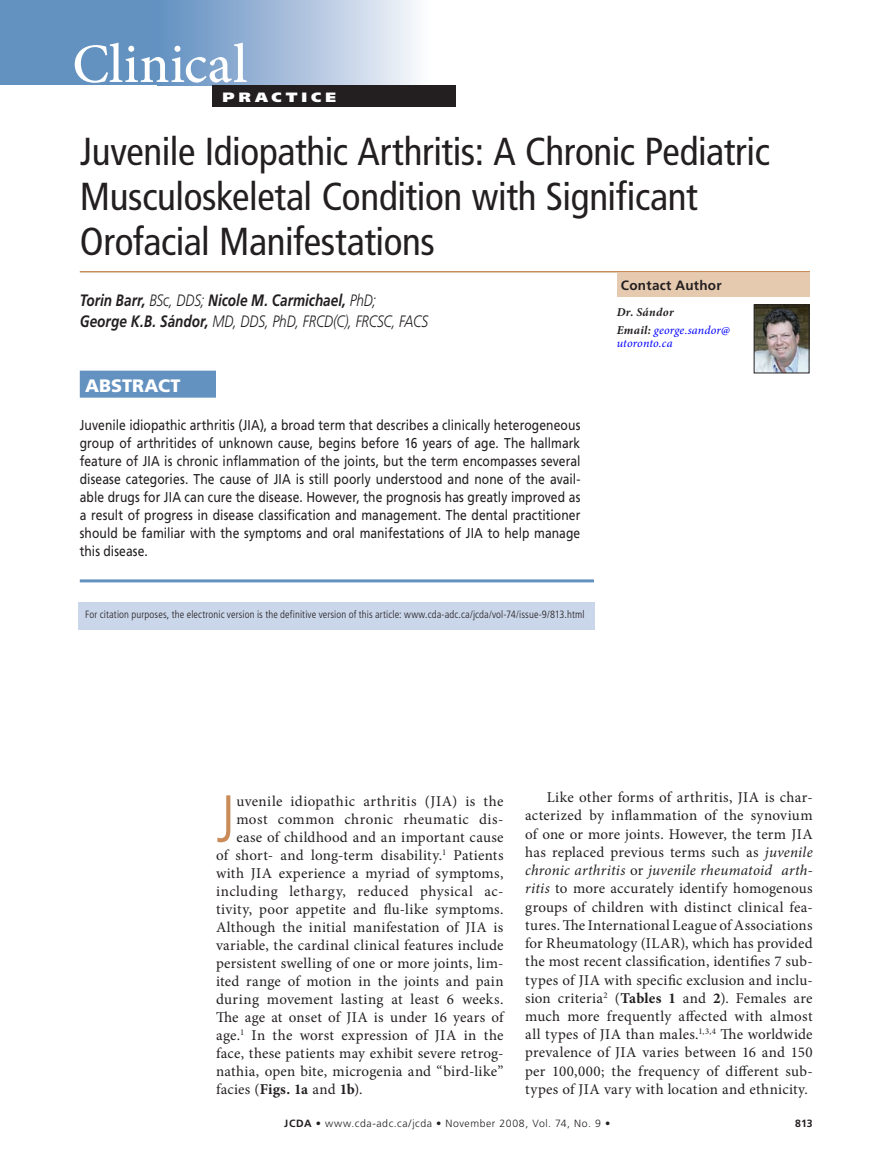
<style>
.page{position:relative;width:891px;height:1175px;background:#fff}
.page>*{position:absolute;margin:0;border:0;box-sizing:border-box;transform-origin:0 0}
.t1{font:300 condensed 66.6px "Frutiger LT Std";color:#c98c58}
.t2{font:500 55.5px "Minion Pro";letter-spacing:.005em;color:#fff}
.t3{font:condensed 39px/45px "Frutiger LT Std";letter-spacing:-.01em;color:#231f20}
.t4{font:900 18px "Frutiger LT Std";color:#fff}
.t5{font:italic 700 16.5px/21.6px "Frutiger LT Std";letter-spacing:.005em;color:#231f20;scale:.82 1}
.t6{font:15px/18.3px "Minion Pro";letter-spacing:.02em;color:#231f20;text-align:justify}
.t7{font:14.25px/18px "Frutiger LT Std";letter-spacing:.005em;color:#231f20;text-align:justify;scale:.85 1}
.t8{font:700 13.5px "Frutiger LT Std";letter-spacing:.02em;color:#231f20}
.t9{font:900 13.5px "Frutiger LT Std";letter-spacing:.26em;color:#fff;scale:1.15 1}
.t10{font:italic 700 12px/17.9px "Minion Pro";letter-spacing:.03em;color:#231f20}
.t11{font:italic 12px "Minion Pro";letter-spacing:.01em;color:#00f}
.t12{font:300 condensed 10.5px "Frutiger LT Std";letter-spacing:.01em;color:#231f20}
.t13{font:300 10.5px "Frutiger LT Std";letter-spacing:.055em;color:#231f20}
.t14{font:700 10.5px "Frutiger LT Std";color:#231f20}
.s1{font-weight:300}
.s2{font-weight:400;color:#00f}
.s3{font-weight:700}
.s4{font-style:italic}
</style>
<div class="page">
<div style="left:0;top:0;width:397px;height:85px;background:#6392c1"></div>
<div style="left:158px;top:0;width:274px;height:85px;background:linear-gradient(to right,#5f8dc0,#faf9fc)"></div>
<div style="left:212px;top:85px;width:244px;height:21px;background:#231f20"></div>
<hr style="left:80px;top:271px;width:730px;height:1px;background:#c98c58">
<div style="left:80px;top:370px;width:136px;height:27px;background:#6392c1"></div>
<hr style="left:80px;top:579px;width:514px;height:3px;background:#6392c1">
<div style="left:78px;top:602px;width:517px;height:27px;background:#cad6ea"></div>
<div style="left:617px;top:273px;width:193px;height:23px;background:#e6caaf"></div>
<img style="left:756px;top:306px;width:51px;height:65px">
<div style="left:754px;top:304px;width:55px;height:69px;border:1px solid #231f20"></div>
<h2 class="t2" style="left:72px;top:31px;width:177px">Clinical</h2>
<p class="t9" style="left:222px;top:89px;width:99px">PRACTICE</p>
<h3 class="t3" style="left:80px;top:129px;width:692px">Juvenile Idiopathic Arthritis: A Chronic Pediatric<br>Musculoskeletal Condition with Significant<br>Orofacial Manifestations</h3>
<p class="t5" style="left:80px;top:289px;width:426px">Torin Barr, <span class="s1">BSc, DDS;</span> Nicole M. Carmichael, <span class="s1">PhD;<br></span>George K.B. Sándor, <span class="s1">MD, DDS, PhD, FRCD(C), FRCSC, FACS</span></p>
<p class="t8" style="left:621px;top:277px;width:102px">Contact Author</p>
<p class="t10" style="left:617px;top:303px;width:115px">Dr. Sándor<br>Email: <span class="s2">george.sandor@</span></p>
<p class="t11" style="left:617px;top:335px;width:57px">utoronto.ca</p>
<p class="t4" style="left:85px;top:374px;width:97px">ABSTRACT</p>
<p class="t7" style="left:80px;top:416px;width:591px">Juvenile idiopathic arthritis (JIA), a broad term that describes a clinically heterogeneous group of arthritides of unknown cause, begins before 16 years of age. The hallmark feature of JIA is chronic inflammation of the joints, but the term encompasses several disease categories. The cause of JIA is still poorly understood and none of the avail&shy;able drugs for JIA can cure the disease. However, the prognosis has greatly improved as a result of progress in disease classification and management. The dental practitioner should be familiar with the symptoms and oral manifestations of JIA to help manage this disease.</p>
<p class="t12" style="left:85px;top:609px;width:501px">For citation purposes, the electronic version is the definitive version of this article: www.cda-adc.ca/jcda/vol-74/issue-9/813.html</p>
<h1 class="t1" style="left:216px;top:781px;width:21px">J</h1>
<p class="t6" style="left:236px;top:792px;width:269px">uvenile idiopathic arthritis (JIA) is the</p>
<p class="t6" style="left:236px;top:810px;width:269px">most common chronic rheumatic dis-</p>
<p class="t6" style="left:236px;top:828px;width:269px">ease of childhood and an important cause</p>
<p class="t6" style="left:216px;top:846px;width:289px">of short- and long-term disability.<sup>1</sup> Patients</p>
<p class="t6" style="left:216px;top:864px;width:289px">with JIA experience a myriad of symptoms,</p>
<p class="t6" style="left:216px;top:882px;width:289px">including lethargy, reduced physical ac-</p>
<p class="t6" style="left:216px;top:900px;width:289px">tivity, poor appetite and flu-like symptoms.</p>
<p class="t6" style="left:216px;top:918px;width:289px">Although the initial manifestation of JIA is</p>
<p class="t6" style="left:216px;top:936px;width:289px">variable, the cardinal clinical features include</p>
<p class="t6" style="left:216px;top:954px;width:289px">persistent swelling of one or more joints, lim-</p>
<p class="t6" style="left:216px;top:972px;width:289px">ited range of motion in the joints and pain</p>
<p class="t6" style="left:216px;top:990px;width:289px">during movement lasting at least 6 weeks.</p>
<p class="t6" style="left:216px;top:1008px;width:289px">The age at onset of JIA is under 16 years of</p>
<p class="t6" style="left:216px;top:1026px;width:289px">age.<sup>1</sup> In the worst expression of JIA in the</p>
<p class="t6" style="left:216px;top:1044px;width:289px">face, these patients may exhibit severe retrog-</p>
<p class="t6" style="left:216px;top:1062px;width:289px">nathia, open bite, microgenia and “bird-like”</p>
<p class="t6" style="left:216px;top:1080px;width:148px">facies (<span class="s3">Figs. 1a</span> and <span class="s3">1b</span>).</p>
<p class="t6" style="left:525px;top:788px;width:289px;text-indent:22px">Like other forms of arthritis, JIA is char&shy;acterized by inflammation of the synovium of one or more joints. However, the term JIA has replaced previous terms such as <span class="s4">juvenile chronic arthritis</span> or <span class="s4">juvenile rheumatoid arth&shy;ritis</span> to more accurately identify homogenous groups of children with distinct clinical fea&shy;tures. The International League of Associations for Rheumatology (ILAR), which has provided the most recent classification, identifies 7 sub&shy;types of JIA with specific exclusion and inclu&shy;sion criteria<sup>2</sup> (<span class="s3">Tables 1</span> and <span class="s3">2</span>). Females are much more frequently affected with almost all types of JIA than males.<sup>1,3,4</sup> The worldwide prevalence of JIA varies between 16 and 150 per 100,000; the frequency of different sub&shy;types of JIA vary with location and ethnicity.</p>
<p class="t13" style="left:284px;top:1117px;width:328px"><span class="s3">JCDA •</span> www.cda-adc.ca/jcda • November 2008, Vol. 74, No. 9 •</p>
<p class="t14" style="left:795px;top:1117px;width:19px">813</p>
</div>
